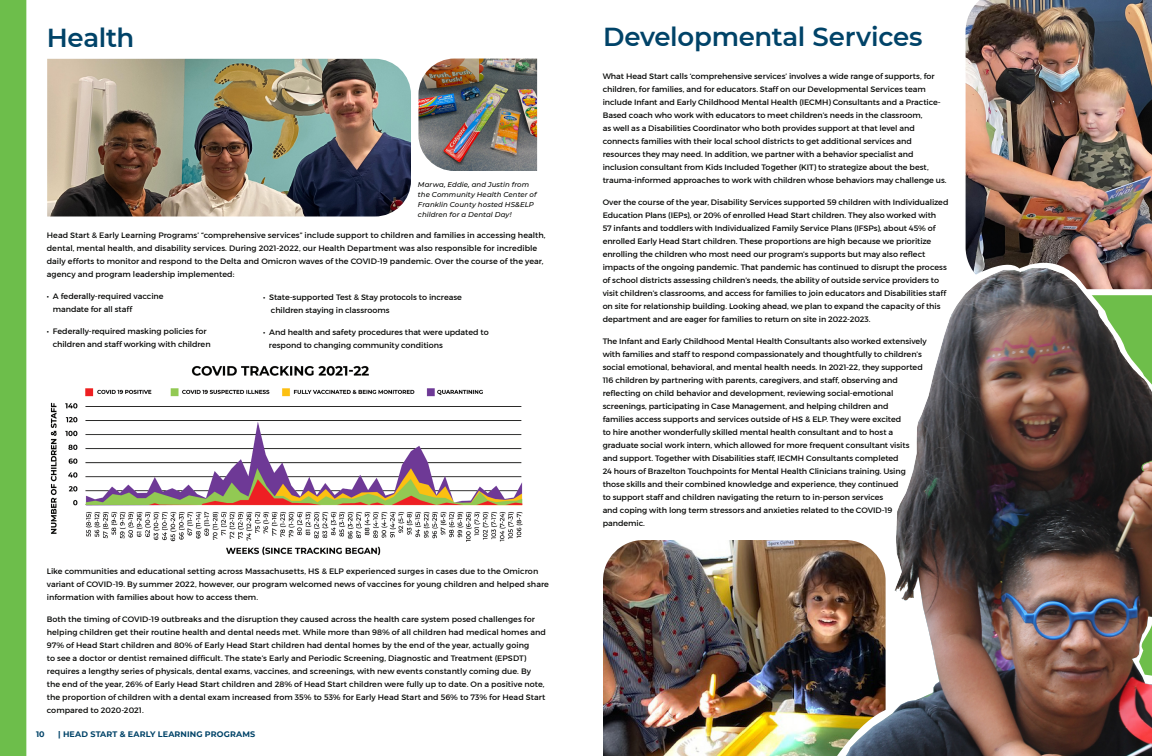
<style>
.page{position:relative;width:1152px;height:756px;background:#fff}
.page>*{position:absolute;margin:0;border:0;box-sizing:border-box;transform-origin:0 0}
.t1{font:600 26px "Montserrat";letter-spacing:-.01em;color:#004368}
.t2{font:8px/13px "Montserrat";color:#040503}
.t3{font:700 8px "Montserrat";letter-spacing:.02em;color:#004368}
.t4{font:italic 500 7px/10px "Montserrat";letter-spacing:.01em;color:#040503}
</style>
<div class="page">
<img style="left:50px;top:366px;width:473px;height:190px">
<img style="left:965px;top:0;width:187px;height:253px">
<img style="left:47px;top:59px;width:364px;height:157px">
<img style="left:603px;top:540px;width:231px;height:216px">
<div style="left:0;top:0;width:26px;height:756px;background:#6dbe4b"></div>
<svg style="left:966px;top:246px;width:186px;height:14px;background:#5a4846"></svg>
<svg style="left:832px;top:702px;width:2px;height:54px"></svg>
<img style="left:834px;top:260px;width:318px;height:496px">
<img style="left:418px;top:59px;width:119px;height:112px">
<p class="t1" style="left:47px;top:19px;width:89px">Health</p>
<p class="t4" style="left:418px;top:179px;width:120px">Marwa, Eddie, and Justin from the Community Health Center of<br>Franklin County hosted HS&amp;ELP children for a Dental Day!</p>
<p class="t2" style="left:47px;top:229px;width:500px">Head Start &amp; Early Learning Programs’ “comprehensive services” include support to children and families in accessing health, dental, mental health, and disability services. During 2021-2022, our Health Department was also responsible for incredible daily efforts to monitor and respond to the Delta and Omicron waves of the COVID-19 pandemic. Over the course of the year, agency and program leadership implemented:</p>
<p class="t2" style="left:53px;top:290px;width:112px;text-indent:-6px">• A federally-required vaccine mandate for all staff</p>
<p class="t2" style="left:53px;top:325px;width:159px;text-indent:-6px">• Federally-required masking policies for children and staff working with children</p>
<p class="t2" style="left:271px;top:290px;width:193px;text-indent:-8px">• State-supported Test &amp; Stay protocols to increase children staying in classrooms</p>
<p class="t2" style="left:269px;top:325px;width:221px;text-indent:-6px">• And health and safety procedures that were updated to respond to changing community conditions</p>
<p class="t2" style="left:47px;top:565px;width:504px">Like communities and educational setting across Massachusetts, HS &amp; ELP experienced surges in cases due to the Omicron variant of COVID-19. By summer 2022, however, our program welcomed news of vaccines for young children and helped share information with families about how to access them.</p>
<p class="t2" style="left:47px;top:613px;width:501px">Both the timing of COVID-19 outbreaks and the disruption they caused across the health care system posed challenges for helping children get their routine health and dental needs met. While more than 98% of all children had medical homes and 97% of Head Start children and 80% of Early Head Start children had dental homes by the end of the year, actually going<br>to see a doctor or dentist remained difficult. The state’s Early and Periodic Screening, Diagnostic and Treatment (EPSDT) requires a lengthy series of physicals, dental exams, vaccines, and screenings, with new events constantly coming due. By the end of the year, 26% of Early Head Start children and 28% of Head Start children were fully up to date. On a positive note, the proportion of children with a dental exam increased from 35% to 53% for Early Head Start and 56% to 73% for Head Start compared to 2020-2021.</p>
<p class="t3" style="left:36px;top:728px;width:10px">10</p>
<p class="t3" style="left:58px;top:728px;width:199px">| HEAD START &amp; EARLY LEARNING PROGRAMS</p>
<p class="t1" style="left:603px;top:19px;width:321px">Developmental Services</p>
<p class="t2" style="left:603px;top:70px;width:346px">What Head Start calls ‘comprehensive services’ involves a wide range of supports, for children, for families, and for educators. Staff on our Developmental Services team include Infant and Early Childhood Mental Health (IECMH) Consultants and a Practice-Based coach who work with educators to meet children’s needs in the classroom,<br>as well as a Disabilities Coordinator who both provides support at that level and connects families with their local school districts to get additional services and resources they may need. In addition, we partner with a behavior specialist and inclusion consultant from Kids Included Together (KIT) to strategize about the best, trauma-informed approaches to work with children whose behaviors may challenge us.</p>
<p class="t2" style="left:603px;top:196px;width:347px">Over the course of the year, Disability Services supported 59 children with Individualized Education Plans (IEPs), or 20% of enrolled Head Start children. They also worked with<br>57 infants and toddlers with Individualized Family Service Plans (IFSPs), about 45% of enrolled Early Head Start children. These proportions are high because we prioritize enrolling the children who most need our program’s supports but may also reflect impacts of the ongoing pandemic. That pandemic has continued to disrupt the process of school districts assessing children’s needs, the ability of outside service providers to visit children’s classrooms, and access for families to join educators and Disabilities staff on site for relationship building. Looking ahead, we plan to expand the capacity of this department and are eager for families to return on site in 2022-2023.</p>
<p class="t2" style="left:603px;top:335px;width:326px">The Infant and Early Childhood Mental Health Consultants also worked extensively with families and staff to respond compassionately and thoughtfully to children’s social emotional, behavioral, and mental health needs. In 2021-22, they supported 116 children by partnering with parents, caregivers, and staff, observing and reflecting on child behavior and development, reviewing social-emotional screenings, participating in Case Management, and helping children and<br>families access supports and services outside of HS &amp; ELP. They were excited<br>to hire another wonderfully skilled mental health consultant and to host a graduate social work intern, which allowed for more frequent consultant visits and support. Together with Disabilities staff, IECMH Consultants completed<br>24 hours of Brazelton Touchpoints for Mental Health Clinicians training. Using those skills and their combined knowledge and experience, they continued<br>to support staff and children navigating the return to in-person services<br>and coping with long term stressors and anxieties related to the COVID-19 pandemic.</p>
</div>
